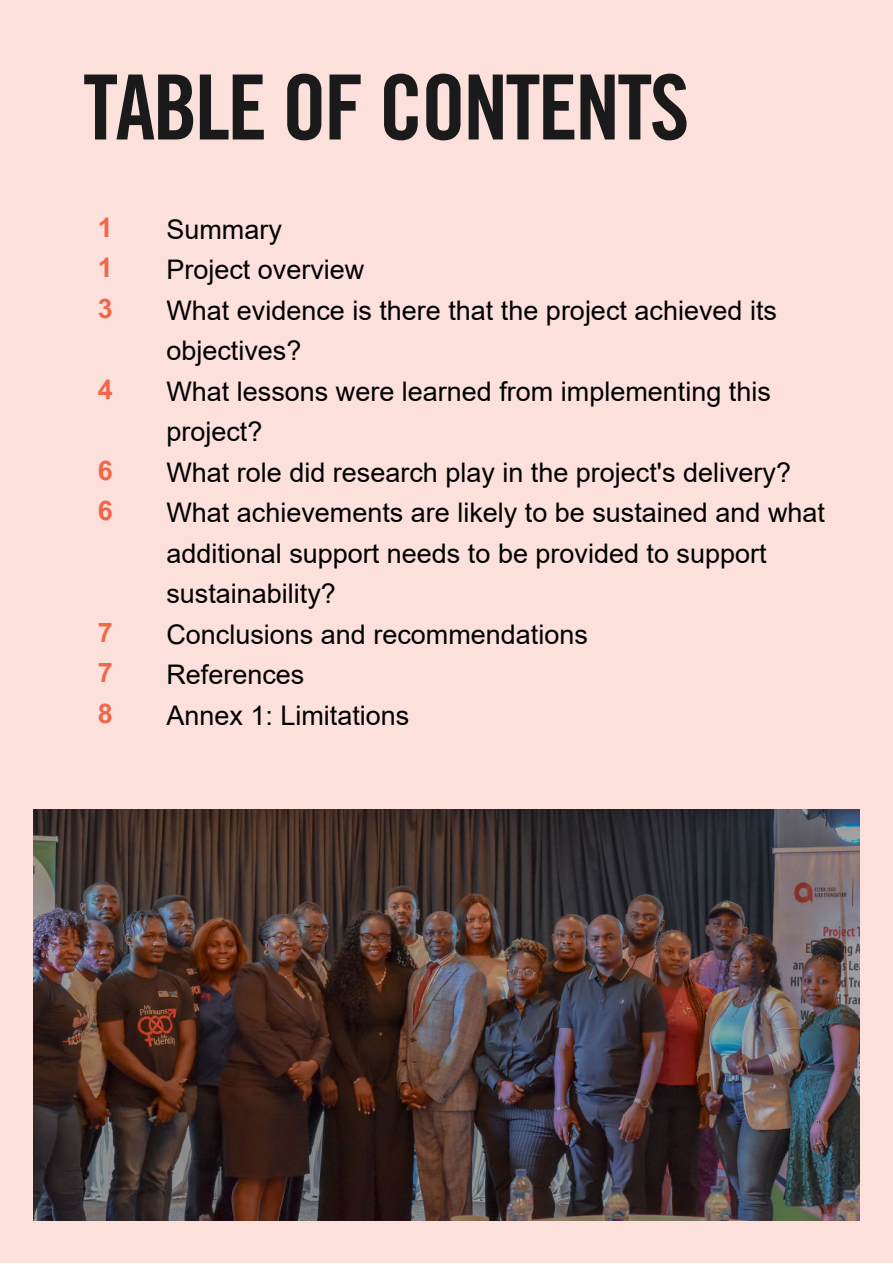
<style>
.page{position:relative;width:893px;height:1264px;background:#fff}
.page>*{position:absolute;margin:0;border:0;box-sizing:border-box;transform-origin:0 0}
.t1{font:90px "Trade Gothic LT Std Bd Cn 20";letter-spacing:-.03em;color:#1a1a1a}
.t2{font:27px/40.5px "Arial";color:#000}
.t3{font:700 27px/40.5px "Arial MT Pro";color:#f26649;text-align:justify}
</style>
<div class="page">
<div style="left:0;top:0;width:892px;height:1262px;background:#fce0db"></div>
<img style="left:33px;top:809px;width:826px;height:411px">
<h1 class="t1" style="left:83px;top:53px;width:608px">TABLE OF CONTENTS</h1>
<p class="t3" style="left:98px;top:208px;width:16px">1<br>1<br>3</p>
<p class="t3" style="left:98px;top:370px;width:16px">4</p>
<p class="t3" style="left:98px;top:451px;width:16px">6<br>6</p>
<p class="t3" style="left:98px;top:613px;width:16px">7<br>7<br>8</p>
<p class="t2" style="left:166px;top:209px;width:660px">Summary<br>Project overview<br>What evidence is there that the project achieved its objectives?<br>What lessons were learned from implementing this project?<br>What role did research play in the project's delivery?<br>What achievements are likely to be sustained and what additional support needs to be provided to support sustainability?<br>Conclusions and recommendations<br>References<br>Annex 1: Limitations</p>
</div>
